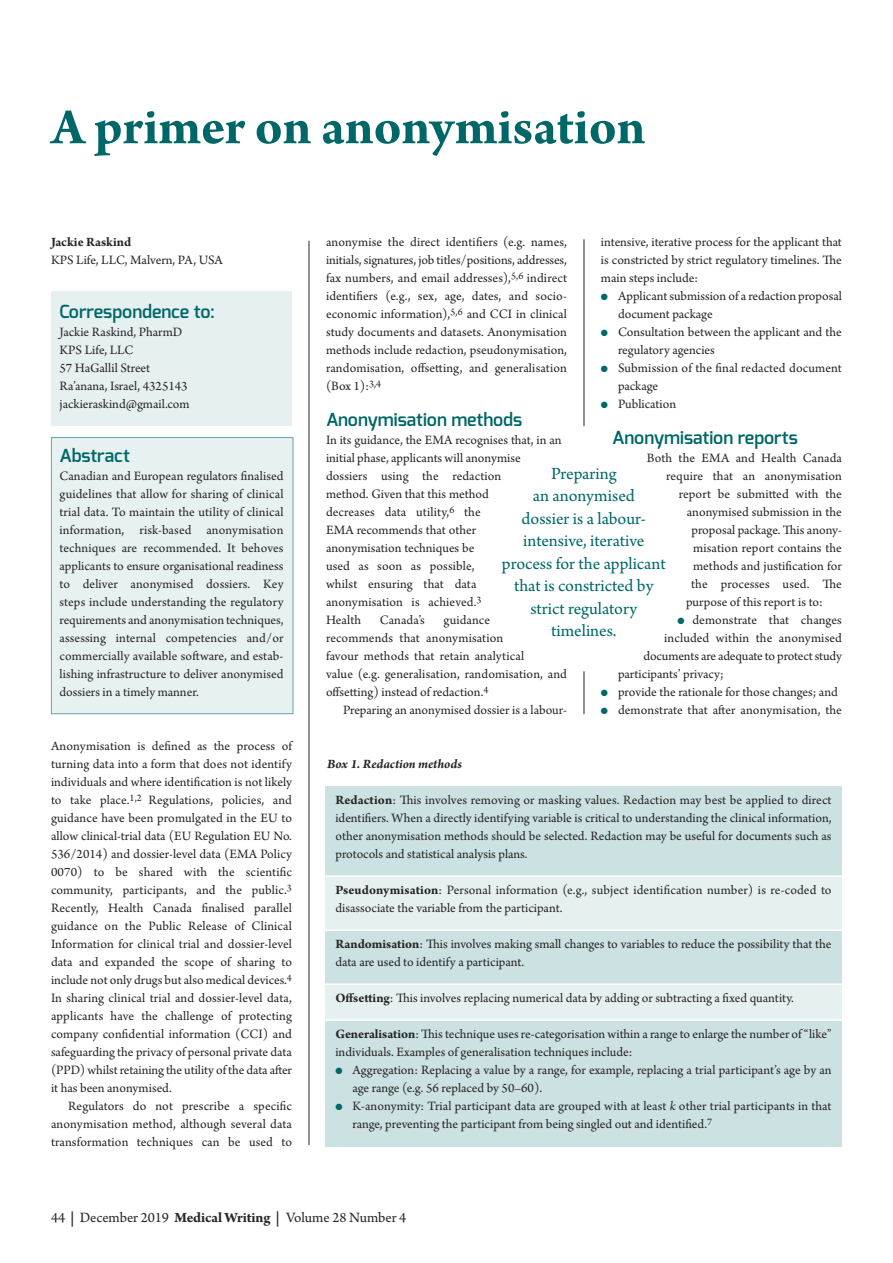
<style>
.page{position:relative;width:893px;height:1263px;background:#fff}
.page>*{position:absolute;margin:0;border:0;box-sizing:border-box;transform-origin:0 0}
.t1{font:700 54px "Arno Pro";letter-spacing:-.005em;color:#006768}
.t2{font:18px/22.5px "Arno Pro";color:#006768;text-align:center}
.t3{font:600 18px "Exo";color:#006768}
.t4{font:15px "Arno Pro";letter-spacing:-.005em;color:#272526}
.t5{font:13.5px/18px "Arno Pro";color:#272526}
.t6{font:italic 700 13.5px "Arno Pro";color:#272526}
.t7{font:700 13.5px "Arno Pro";letter-spacing:-.005em;color:#272526}
.s1{color:#006768}
.s2{font-weight:700}
.s3{font-style:italic}
</style>
<div class="page">
<div style="left:326px;top:786px;width:516px;height:360px;background:#cce1e1"></div>
<div style="left:326px;top:876px;width:516px;height:54px;background:#e6f0f0"></div>
<div style="left:326px;top:984px;width:516px;height:36px;background:#e6f0f0"></div>
<div style="left:52px;top:438px;width:241px;height:275px;background:#e6f0f0"></div>
<div style="left:51px;top:437px;width:242px;height:277px;border:1px solid #66a4a4"></div>
<div style="left:51px;top:291px;width:241px;height:135px;background:#e6f0f0"></div>
<hr style="left:309px;top:241px;width:1px;height:904px;background:#272526">
<hr style="left:584px;top:239px;width:1px;height:187px;background:#272526">
<hr style="left:584px;top:671px;width:1px;height:43px;background:#272526">
<hr style="left:320px;top:875px;width:522px;height:2px;background:#fff">
<hr style="left:320px;top:929px;width:522px;height:2px;background:#fff">
<hr style="left:320px;top:983px;width:522px;height:2px;background:#fff">
<hr style="left:320px;top:1019px;width:522px;height:2px;background:#fff">
<h1 class="t1" style="left:51px;top:108px;width:596px">A primer on anonymisation</h1>
<p class="t7" style="left:51px;top:237px;width:82px">Jackie Raskind</p>
<p class="t5" style="left:51px;top:252px;width:173px">KPS Life, LLC, Malvern, PA, USA</p>
<h2 class="t3" style="left:60px;top:304px;width:157px">Correspondence to:</h2>
<p class="t5" style="left:60px;top:324px;width:132px">Jackie Raskind, PharmD<br>KPS Life, LLC<br>57 HaGallil Street<br>Ra’anana, Israel, 4325143 jackieraskind@gmail.com</p>
<h2 class="t3" style="left:60px;top:448px;width:72px">Abstract</h2>
<p class="t5" style="left:60px;top:468px;width:225px;text-align:justify">Canadian and European regulators finalised guidelines that allow for sharing of clinical trial data. To maintain the utility of clinical information, risk-based anonymisation techniques are recommended. It behoves applicants to ensure organisational readiness to deliver anonymised dossiers. Key steps include understanding the regulatory requirements and anonymisation techniques, assessing internal competencies and/or commercially available software, and estab&shy;lishing infrastructure to deliver anonymised dossiers in a timely manner.</p>
<p class="t5" style="left:51px;top:738px;width:242px;text-align:justify">Anonymisation is defined as the process of turning data into a form that does not identify individuals and where identification is not likely to take place.<sup>1,2</sup> Regulations, policies, and guidance have been promulgated in the EU to allow clinical-trial data (EU Regulation EU No.<br>536/2014) and dossier-level data (EMA Policy 0070) to be shared with the scientific community, participants, and the public.<sup>3<br></sup>Recently, Health Canada finalised parallel guidance on the Public Release of Clinical Information for clinical trial and dossier-level data and expanded the scope of sharing to include not only drugs but also medical devices.<sup>4<br></sup>In sharing clinical trial and dossier-level data, applicants have the challenge of protecting company confidential information (CCI) and safeguarding the privacy of personal private data (PPD) whilst retaining the utility of the data after it has been anonymised.</p>
<p class="t5" style="left:51px;top:1098px;width:242px;text-align:justify;text-indent:17px">Regulators do not prescribe a specific anonymisation method, although several data transformation techniques can be used to</p>
<p class="t5" style="left:326px;top:234px;width:242px;text-align:justify">anonymise the direct identifiers (e.g. names, initials, signatures, job titles/positions, addresses, fax numbers, and email addresses),<sup>5,6</sup> indirect identifiers (e.g., sex, age, dates, and socio&shy;economic information),<sup>5,6</sup> and CCI in clinical study documents and datasets. Anonymisation methods include redaction, pseudonymisation, randomisation, offsetting, and generalisation (Box 1):<sup>3,4</sup></p>
<h2 class="t3" style="left:326px;top:412px;width:198px">Anonymisation methods</h2>
<p class="t5" style="left:326px;top:432px;width:237px">In its guidance, the EMA recognises that, in an initial phase, applicants will anonymise dossiers using the redaction<br>method. Given that this method<br>decreases data utility,<sup>6</sup> the<br>EMA recommends that other<br>anonymisation techniques be<br>used as soon as possible,<br>whilst ensuring that data<br>anonymisation is achieved.<sup>3<br></sup>Health</p>
<p class="t5" style="left:601px;top:234px;width:242px;text-align:justify">intensive, iterative process for the applicant that is constricted by strict regulatory timelines. The main steps include:</p>
<p class="t5" style="left:618px;top:288px;width:225px;text-indent:-17px"><span class="s1">●</span> Applicant submission of a redaction proposal document package</p>
<p class="t5" style="left:618px;top:324px;width:225px;text-indent:-17px"><span class="s1">●</span> Consultation between the applicant and the regulatory agencies</p>
<p class="t5" style="left:618px;top:360px;width:225px;text-indent:-17px"><span class="s1">●</span> Submission of the final redacted document package</p>
<p class="t5" style="left:601px;top:396px;width:77px"><span class="s1">●</span> Publication</p>
<h2 class="t3" style="left:612px;top:430px;width:187px">Anonymisation reports</h2>
<p class="t5" style="left:647px;top:450px;width:197px">Both the EMA and Health Canada</p>
<p class="t5" style="left:666px;top:468px;width:177px">require that an anonymisation</p>
<p class="t5" style="left:679px;top:486px;width:165px">report be submitted with the</p>
<p class="t5" style="left:687px;top:504px;width:157px">anonymised submission in the</p>
<p class="t5" style="left:691px;top:522px;width:152px">proposal package. This anony-</p>
<p class="t5" style="left:693px;top:540px;width:150px">misation report contains the</p>
<p class="t5" style="left:693px;top:558px;width:150px">methods and justification for</p>
<p class="t5" style="left:691px;top:576px;width:152px">the processes used. The</p>
<p class="t5" style="left:686px;top:594px;width:138px">purpose of this report is to:</p>
<p class="t5" style="left:677px;top:612px;width:166px"><span class="s1">●</span> demonstrate that changes</p>
<p class="t5" style="left:664px;top:630px;width:179px">included within the anonymised</p>
<p class="t5" style="left:643px;top:648px;width:200px">documents are adequate to protect study</p>
<p class="t5" style="left:618px;top:666px;width:107px">participants’ privacy;</p>
<p class="t5" style="left:601px;top:684px;width:238px"><span class="s1">●</span> provide the rationale for those changes; and</p>
<p class="t5" style="left:601px;top:702px;width:242px"><span class="s1">●</span> demonstrate that after anonymisation, the</p>
<h2 class="t2" style="left:502px;top:463px;width:165px">Preparing<br>an anonymised<br>dossier is a labour&shy;intensive, iterative process for the applicant that is constricted by strict regulatory timelines.</h2>
<p class="t5" style="left:326px;top:612px;width:242px;text-indent:117px">guidance<br>recommends that anonymisation<br>favour methods that retain analytical<br>value (e.g. generalisation, randomisation, and offsetting) instead of redaction.<sup>4</sup></p>
<p class="t5" style="left:343px;top:702px;width:225px">Preparing an anonymised dossier is a labour-</p>
<p class="t5" style="left:380px;top:612px;width:47px">Canada’s</p>
<p class="t6" style="left:327px;top:759px;width:136px">Box 1. Redaction methods</p>
<p class="t5" style="left:335px;top:792px;width:498px;text-align:justify"><span class="s2">Redaction</span>: This involves removing or masking values. Redaction may best be applied to direct identifiers. When a directly identifying variable is critical to understanding the clinical information, other anonymisation methods should be selected. Redaction may be useful for documents such as protocols and statistical analysis plans.</p>
<p class="t5" style="left:335px;top:882px;width:498px"><span class="s2">Pseudonymisation</span>: Personal information (e.g., subject identification number) is re-coded to disassociate the variable from the participant.</p>
<p class="t5" style="left:335px;top:936px;width:498px"><span class="s2">Randomisation</span>: This involves making small changes to variables to reduce the possibility that the data are used to identify a participant.</p>
<p class="t5" style="left:335px;top:990px;width:460px"><span class="s2">Offsetting</span>: This involves replacing numerical data by adding or subtracting a fixed quantity.</p>
<p class="t5" style="left:335px;top:1026px;width:498px"><span class="s2">Generalisation</span>: This technique uses re-categorisation within a range to enlarge the number of “like” individuals. Examples of generalisation techniques include:</p>
<p class="t5" style="left:352px;top:1062px;width:481px;text-indent:-17px"><span class="s1">●</span> Aggregation: Replacing a value by a range, for example, replacing a trial participant’s age by an age range (e.g. 56 replaced by 50–60).</p>
<p class="t5" style="left:352px;top:1098px;width:481px;text-indent:-17px"><span class="s1">●</span> K-anonymity: Trial participant data are grouped with at least <span class="s3">k</span> other trial participants in that range, preventing the participant from being singled out and identified.<sup>7</sup></p>
<p class="t4" style="left:51px;top:1212px;width:357px">44 <span class="s2">|</span> December 2019 <span class="s2">Medical Writing |</span> Volume 28 Number 4</p>
</div>
